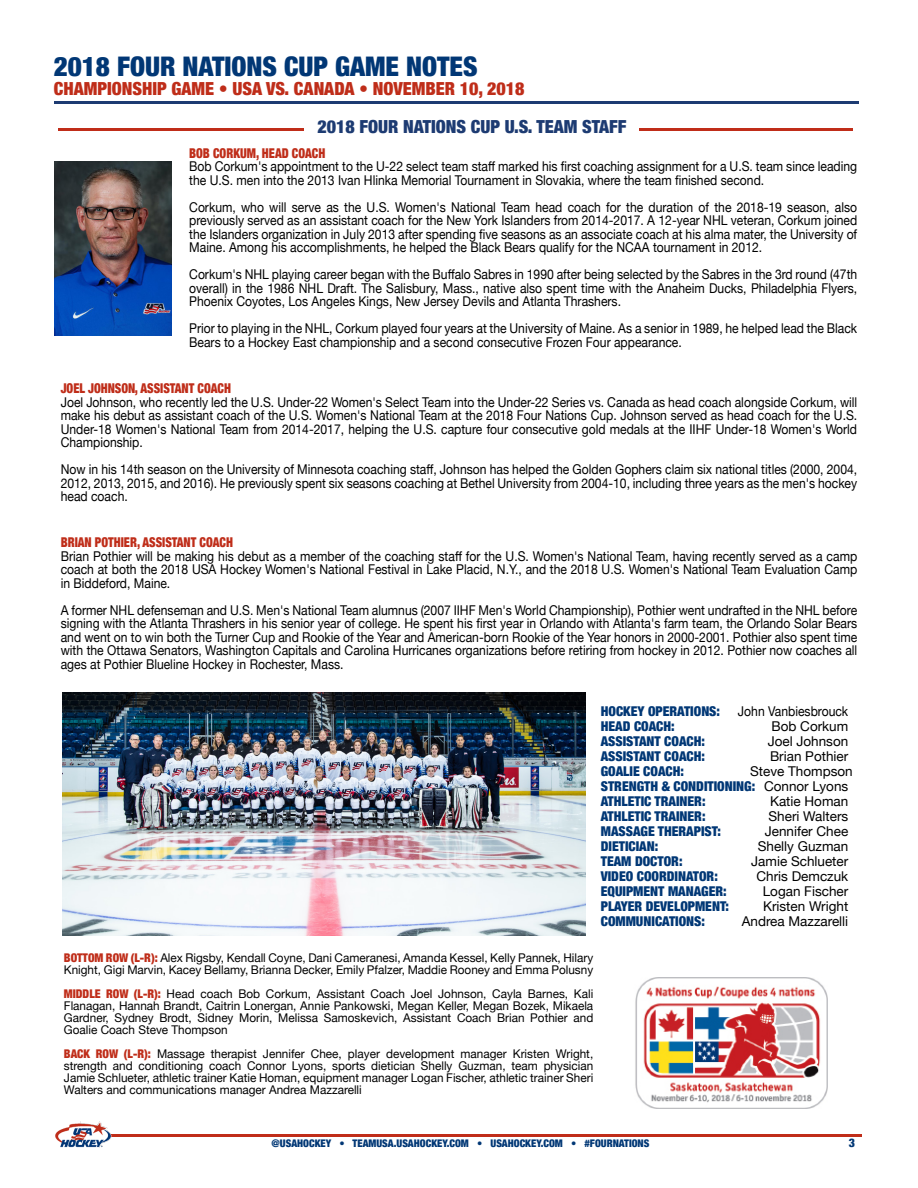
<style>
.page{position:relative;width:918px;height:1188px;background:#fff}
.page>*{position:absolute;margin:0;border:0;box-sizing:border-box;transform-origin:0 0}
.t1{font:900 condensed 27px "Helvetica Neue";color:#013775}
.t2{font:900 condensed 18px "Helvetica Neue";color:#bf2d19}
.t3{font:900 condensed 18px "Helvetica Neue";color:#1d3b72}
.t4{font:13.5px/13.5px "Helvetica Neue";color:#000;text-align:justify;scale:.9 1}
.t5{font:900 condensed 13.5px "Helvetica Neue";color:#013775}
.t6{font:13.5px "Helvetica Neue";color:#000}
.t7{font:900 condensed 13.5px "Helvetica Neue";color:#bf2d19;scale:.9 1}
.t8{font:12px/12px "Helvetica Neue";color:#000;text-align:justify}
.t9{font:900 condensed 12px "Helvetica Neue";color:#013775}
.t10{font:900 condensed 10.5px "Helvetica Neue";color:#013775}
.s1{font-weight:400;font-stretch:normal;color:#000}
.s2{font-weight:900;font-stretch:condensed;color:#bf2d19}
</style>
<div class="page">
<hr style="left:54px;top:101px;width:805px;height:3px;background:#1d3b72">
<hr style="left:78px;top:1135px;width:784px;height:2px;background:#c02d19">
<img style="left:55px;top:1121px;width:56px;height:27px">
<hr style="left:59px;top:129px;width:794px;height:2px;background:#c02d19">
<div style="left:305px;top:115px;width:334px;height:23px;background:#fff"></div>
<img style="left:635px;top:978px;width:192px;height:131px">
<img style="left:54px;top:161px;width:117px;height:174px">
<img style="left:62px;top:693px;width:523px;height:242px">
<p class="t1" style="left:54px;top:44px;width:425px">2018 FOUR NATIONS CUP GAME NOTES</p>
<p class="t2" style="left:54px;top:74px;width:472px">CHAMPIONSHIP GAME • USA VS. CANADA • NOVEMBER 10, 2018</p>
<p class="t3" style="left:317px;top:111px;width:311px">2018 FOUR NATIONS CUP U.S. TEAM STAFF</p>
<p class="t7" style="left:189px;top:142px;width:153px">BOB CORKUM, HEAD COACH</p>
<p class="t4" style="left:189px;top:160px;width:744px">Bob Corkum's appointment to the U-22 select team staff marked his first coaching assignment for a U.S. team since leading the U.S. men into the 2013 Ivan Hlinka Memorial Tournament in Slovakia, where the team finished second.</p>
<p class="t4" style="left:189px;top:201px;width:744px">Corkum, who will serve as the U.S. Women's National Team head coach for the duration of the 2018-19 season, also previously served as an assistant coach for the New York Islanders from 2014-2017. A 12-year NHL veteran, Corkum joined the Islanders organization in July 2013 after spending five seasons as an associate coach at his alma mater, the University of Maine. Among his accomplishments, he helped the Black Bears qualify for the NCAA tournament in 2012.</p>
<p class="t4" style="left:189px;top:268px;width:744px">Corkum's NHL playing career began with the Buffalo Sabres in 1990 after being selected by the Sabres in the 3rd round (47th overall) in the 1986 NHL Draft. The Salisbury, Mass., native also spent time with the Anaheim Ducks, Philadelphia Flyers, Phoenix Coyotes, Los Angeles Kings, New Jersey Devils and Atlanta Thrashers.</p>
<p class="t4" style="left:189px;top:322px;width:744px">Prior to playing in the NHL, Corkum played four years at the University of Maine. As a senior in 1989, he helped lead the Black<br>Bears to a Hockey East championship and a second consecutive Frozen Four appearance.</p>
<p class="t7" style="left:61px;top:377px;width:191px">JOEL JOHNSON, ASSISTANT COACH</p>
<p class="t4" style="left:61px;top:396px;width:887px">Joel Johnson, who recently led the U.S. Under-22 Women's Select Team into the Under-22 Series vs. Canada as head coach alongside Corkum, will make his debut as assistant coach of the U.S. Women's National Team at the 2018 Four Nations Cup. Johnson served as head coach for the U.S.<br>Under-18 Women's National Team from 2014-2017, helping the U.S. capture four consecutive gold medals at the IIHF Under-18 Women's World Championship.</p>
<p class="t4" style="left:61px;top:463px;width:887px">Now in his 14th season on the University of Minnesota coaching staff, Johnson has helped the Golden Gophers claim six national titles (2000, 2004, 2012, 2013, 2015, and 2016). He previously spent six seasons coaching at Bethel University from 2004-10, including three years as the men's hockey head coach.</p>
<p class="t7" style="left:61px;top:532px;width:193px">BRIAN POTHIER, ASSISTANT COACH</p>
<p class="t4" style="left:61px;top:550px;width:887px">Brian Pothier will be making his debut as a member of the coaching staff for the U.S. Women's National Team, having recently served as a camp coach at both the 2018 USA Hockey Women's National Festival in Lake Placid, N.Y., and the 2018 U.S. Women's National Team Evaluation Camp in Biddeford, Maine.</p>
<p class="t4" style="left:61px;top:604px;width:887px">A former NHL defenseman and U.S. Men's National Team alumnus (2007 IIHF Men's World Championship), Pothier went undrafted in the NHL before signing with the Atlanta Thrashers in his senior year of college. He spent his first year in Orlando with Atlanta's farm team, the Orlando Solar Bears and went on to win both the Turner Cup and Rookie of the Year and American-born Rookie of the Year honors in 2000-2001. Pothier also spent time with the Ottawa Senators, Washington Capitals and Carolina Hurricanes organizations before retiring from hockey in 2012. Pothier now coaches all ages at Pothier Blueline Hockey in Rochester, Mass.</p>
<p class="t5" style="left:601px;top:700px;width:121px">HOCKEY OPERATIONS:</p>
<p class="t4" style="left:738px;top:705px;width:124px">John Vanbiesbrouck</p>
<p class="t5" style="left:601px;top:715px;width:76px">HEAD COACH:</p>
<p class="t6" style="left:772px;top:716px;width:78px">Bob Corkum</p>
<p class="t5" style="left:601px;top:730px;width:106px">ASSISTANT COACH:</p>
<p class="t6" style="left:768px;top:731px;width:82px">Joel Johnson</p>
<p class="t5" style="left:601px;top:745px;width:106px">ASSISTANT COACH:</p>
<p class="t6" style="left:770px;top:746px;width:80px">Brian Pothier</p>
<p class="t5" style="left:601px;top:760px;width:85px">GOALIE COACH:</p>
<p class="t6" style="left:750px;top:761px;width:104px">Steve Thompson</p>
<p class="t5" style="left:601px;top:775px;width:249px">STRENGTH &amp; CONDITIONING: <span class="s1">Connor Lyons</span></p>
<p class="t5" style="left:601px;top:790px;width:106px">ATHLETIC TRAINER:</p>
<p class="t6" style="left:770px;top:791px;width:80px">Katie Homan</p>
<p class="t5" style="left:601px;top:805px;width:106px">ATHLETIC TRAINER:</p>
<p class="t6" style="left:769px;top:806px;width:81px">Sheri Walters</p>
<p class="t5" style="left:601px;top:820px;width:122px">MASSAGE THERAPIST:</p>
<p class="t6" style="left:765px;top:821px;width:85px">Jennifer Chee</p>
<p class="t5" style="left:601px;top:835px;width:59px">DIETICIAN:</p>
<p class="t6" style="left:758px;top:836px;width:92px">Shelly Guzman</p>
<p class="t5" style="left:601px;top:850px;width:83px">TEAM DOCTOR:</p>
<p class="t6" style="left:751px;top:851px;width:99px">Jamie Schlueter</p>
<p class="t5" style="left:601px;top:865px;width:119px">VIDEO COORDINATOR:</p>
<p class="t6" style="left:757px;top:866px;width:93px">Chris Demczuk</p>
<p class="t5" style="left:601px;top:880px;width:127px">EQUIPMENT MANAGER:</p>
<p class="t6" style="left:763px;top:881px;width:87px">Logan Fischer</p>
<p class="t5" style="left:601px;top:895px;width:130px">PLAYER DEVELOPMENT:</p>
<p class="t6" style="left:763px;top:896px;width:87px">Kristen Wright</p>
<p class="t5" style="left:601px;top:910px;width:106px">COMMUNICATIONS:</p>
<p class="t6" style="left:742px;top:911px;width:108px">Andrea Mazzarelli</p>
<p class="t8" style="left:64px;top:953px;width:531px"><span class="s2">BOTTOM ROW (L-R):</span> Alex Rigsby, Kendall Coyne, Dani Cameranesi, Amanda Kessel, Kelly Pannek, Hilary<br>Knight, Gigi Marvin, Kacey Bellamy, Brianna Decker, Emily Pfalzer, Maddie Rooney and Emma Polusny</p>
<p class="t8" style="left:64px;top:989px;width:531px"><span class="s2">MIDDLE ROW (L-R):</span> Head coach Bob Corkum, Assistant Coach Joel Johnson, Cayla Barnes, Kali Flanagan, Hannah Brandt, Caitrin Lonergan, Annie Pankowski, Megan Keller, Megan Bozek, Mikaela Gardner, Sydney Brodt, Sidney Morin, Melissa Samoskevich, Assistant Coach Brian Pothier and Goalie Coach Steve Thompson</p>
<p class="t8" style="left:64px;top:1049px;width:531px"><span class="s2">BACK ROW (L-R):</span> Massage therapist Jennifer Chee, player development manager Kristen Wright, strength and conditioning coach Connor Lyons, sports dietician Shelly Guzman, team physician Jamie Schlueter, athletic trainer Katie Homan, equipment manager Logan Fischer, athletic trainer Sheri Walters and communications manager Andrea Mazzarelli</p>
<p class="t10" style="left:272px;top:1135px;width:379px">@USAHOCKEY • TEAMUSA.USAHOCKEY.COM • USAHOCKEY.COM • #FOURNATIONS</p>
<p class="t9" style="left:849px;top:1133px;width:8px">3</p>
</div>
